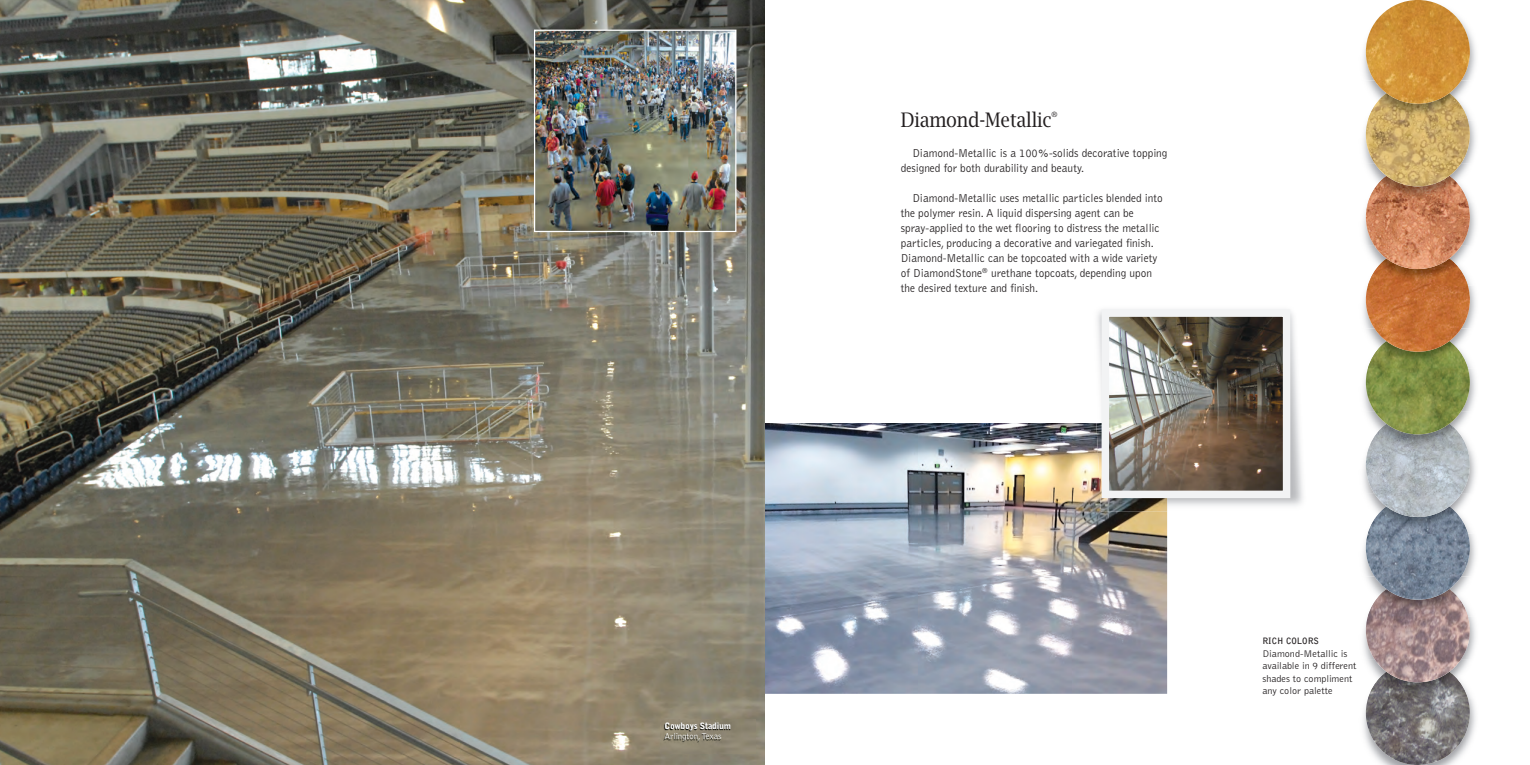
<style>
.page{position:relative;width:1530px;height:765px;background:#fff}
.page>*{position:absolute;margin:0;border:0;box-sizing:border-box;transform-origin:0 0}
.t1{font:20px "Lucida Bright";letter-spacing:-.01em;color:#231f20;scale:.9 1}
.t2{font:300 11.88px/15px "Bell Gothic";color:#231f20;scale:.95 1}
.t3{font:300 10px/12.5px "Bell Gothic";color:#231f20}
.t4{font:300 8.75px "Bell Gothic";letter-spacing:-.005em;color:#fff}
.t5{font:900 8.75px "Bell Gothic";letter-spacing:-.025em;color:#fff}
.t6{font:700 8.75px "Bell Gothic";color:#231f20}
.t7{font:300 7.5px "Bell Gothic";color:#231f20}
</style>
<div class="page">
<img style="left:1366px;top:661px;width:104px;height:104px;border-radius:50%">
<img style="left:1363px;top:616px;width:113px;height:83px">
<img style="left:1366px;top:579px;width:104px;height:103px;border-radius:50%">
<img style="left:1363px;top:534px;width:113px;height:82px">
<img style="left:1368px;top:579px;width:100px;height:37px">
<img style="left:1366px;top:496px;width:104px;height:104px;border-radius:50%">
<img style="left:1363px;top:451px;width:113px;height:83px">
<img style="left:1368px;top:496px;width:100px;height:38px">
<img style="left:1366px;top:413px;width:104px;height:104px;border-radius:50%">
<img style="left:1363px;top:368px;width:113px;height:83px">
<img style="left:1368px;top:413px;width:100px;height:38px">
<img style="left:1366px;top:331px;width:104px;height:103px;border-radius:50%">
<img style="left:1363px;top:286px;width:113px;height:82px">
<img style="left:1368px;top:331px;width:100px;height:37px">
<img style="left:1366px;top:248px;width:104px;height:104px;border-radius:50%">
<img style="left:1363px;top:203px;width:113px;height:83px">
<img style="left:1368px;top:248px;width:100px;height:38px">
<img style="left:1366px;top:165px;width:104px;height:104px;border-radius:50%">
<img style="left:0;top:0;width:765px;height:765px">
<img style="left:765px;top:423px;width:402px;height:271px">
<img style="left:536px;top:32px;width:198px;height:198px">
<div style="left:534px;top:30px;width:202px;height:202px;border:1px solid #fff"></div>
<img style="left:1090px;top:310px;width:213px;height:201px">
<img style="left:1096px;top:423px;width:71px;height:88px">
<img style="left:1111px;top:318px;width:170px;height:171px">
<div style="left:1102px;top:309px;width:188px;height:189px;border:8px solid #f2f3f4"></div>
<img style="left:660px;top:719px;width:95px;height:34px">
<img style="left:1363px;top:120px;width:113px;height:83px">
<img style="left:1368px;top:165px;width:100px;height:38px">
<img style="left:1366px;top:83px;width:104px;height:103px;border-radius:50%">
<img style="left:1363px;top:0;width:113px;height:120px">
<img style="left:1368px;top:83px;width:100px;height:37px">
<img style="left:1366px;top:0;width:104px;height:104px;border-radius:50%">
<p class="t5" style="left:664px;top:723px;width:68px">Cowboys Stadium</p>
<p class="t4" style="left:664px;top:733px;width:59px">Arlington, Texas</p>
<h1 class="t1" style="left:901px;top:108px;width:169px">Diamond-Metallic</h1>
<p class="t7" style="left:1051px;top:112px;width:7px">®</p>
<p class="t2" style="left:901px;top:146px;width:282px;text-indent:12px">Diamond-Metallic is a 100%-solids decorative topping designed for both dur ability and beauty.</p>
<p class="t2" style="left:901px;top:191px;width:277px;text-indent:12px">Diamond-Metallic uses metallic particles blended into the polymer resin. A liquid dispersing agent can be spray-applied to the wet flooring to distress the metallic particles, producing a decorative and variegated finish.<br>Diamond-Metallic can be topcoated with a wide variety of DiamondStone<sup>®</sup> urethane topcoats, depending upon the desired texture and finish.</p>
<p class="t6" style="left:1262px;top:638px;width:58px">RICH COLORS</p>
<p class="t3" style="left:1262px;top:648px;width:96px">Diamond-Metallic is available in 9 different shades to compliment any color palette</p>
</div>
